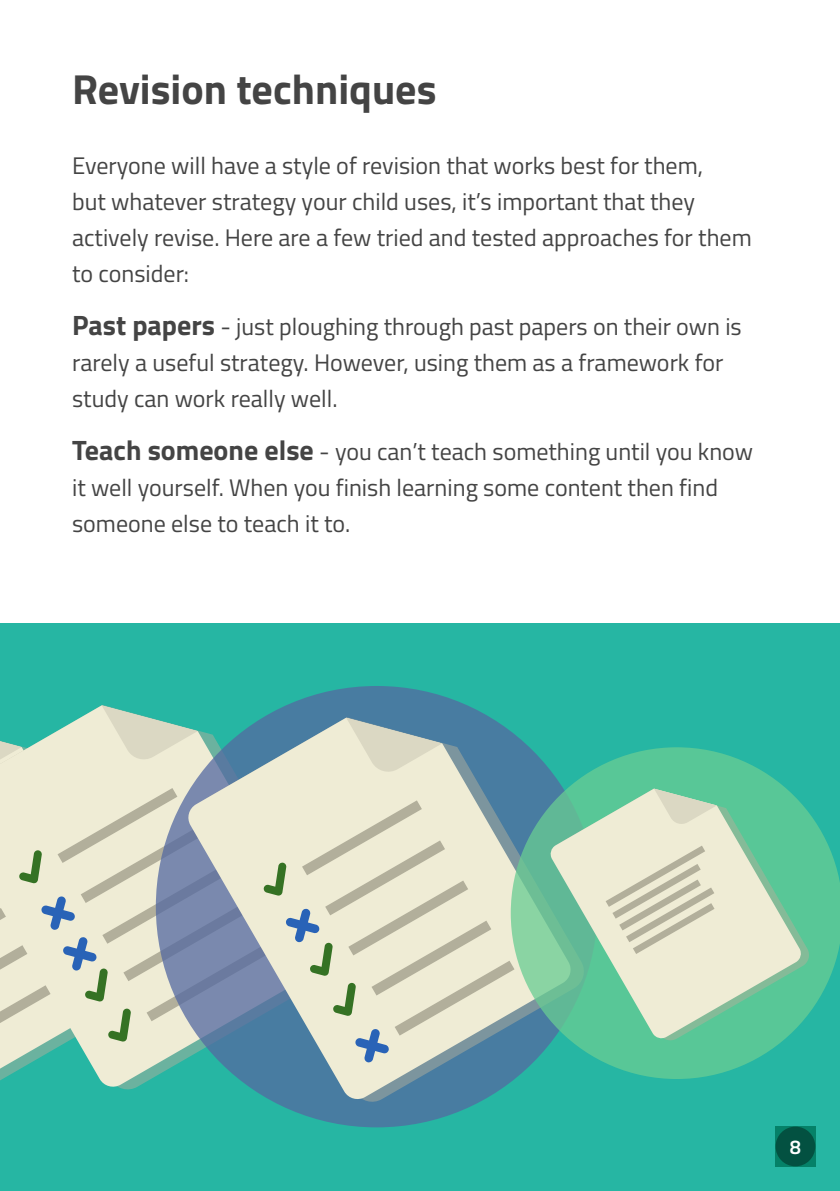
<style>
.page{position:relative;width:840px;height:1191px;background:#fff}
.page>*{position:absolute;margin:0;border:0;box-sizing:border-box;transform-origin:0 0}
.Heading{font:700 42px "Titillium";color:#444}
.Body_Text{font:24px/36px "Titillium";color:#444}
.t1{font:600 20px "Titillium";color:#fff}
.s1{font-weight:700;font-size:28px}
</style>
<div class="page">
<div style="left:0;top:624px;width:839px;height:567px;background:#26b6a3"></div>
<svg style="left:0;top:705px;width:286px;height:383px;fill:#efecd5"></svg>
<svg style="left:102px;top:705px;width:96px;height:57px"></svg>
<div style="left:156px;top:686px;width:441px;height:441px;background:#487ca1;border-radius:50%"></div>
<svg style="left:186px;top:717px;width:343px;height:384px"></svg>
<svg style="left:346px;top:717px;width:96px;height:57px"></svg>
<svg style="left:0;top:788px;width:510px;height:274px"></svg>
<svg style="left:510px;top:747px;width:329px;height:332px"></svg>
<svg style="left:556px;top:788px;width:252px;height:252px;fill:#58c797"></svg>
<svg style="left:549px;top:788px;width:252px;height:251px"></svg>
<svg style="left:653px;top:788px;width:63px;height:37px"></svg>
<svg style="left:605px;top:845px;width:109px;height:109px"></svg>
<div style="left:775px;top:1126px;width:39px;height:40px;background:#035141;border-radius:50%"></div>
<p class="Heading" style="left:72px;top:57px;width:366px">Revision techniques</p>
<p class="Body_Text" style="left:72px;top:146px;width:680px">Everyone will have a style of revision that works best for them,<br>but whatever strategy your child uses, it’s important that they actively revise. Here are a few tried and tested approaches for them to consider:</p>
<p class="Body_Text" style="left:72px;top:307px;width:670px"><span class="s1">Past papers</span> - just ploughing through past papers on their own is rarely a useful strategy. However, using them as a framework for study can work really well.</p>
<p class="Body_Text" style="left:72px;top:432px;width:682px"><span class="s1">Teach someone else</span> - you can’t teach something until you know it well yourself. When you finish learning some content then find someone else to teach it to.</p>
<p class="t1" style="left:789px;top:1132px;width:13px">8</p>
</div>
